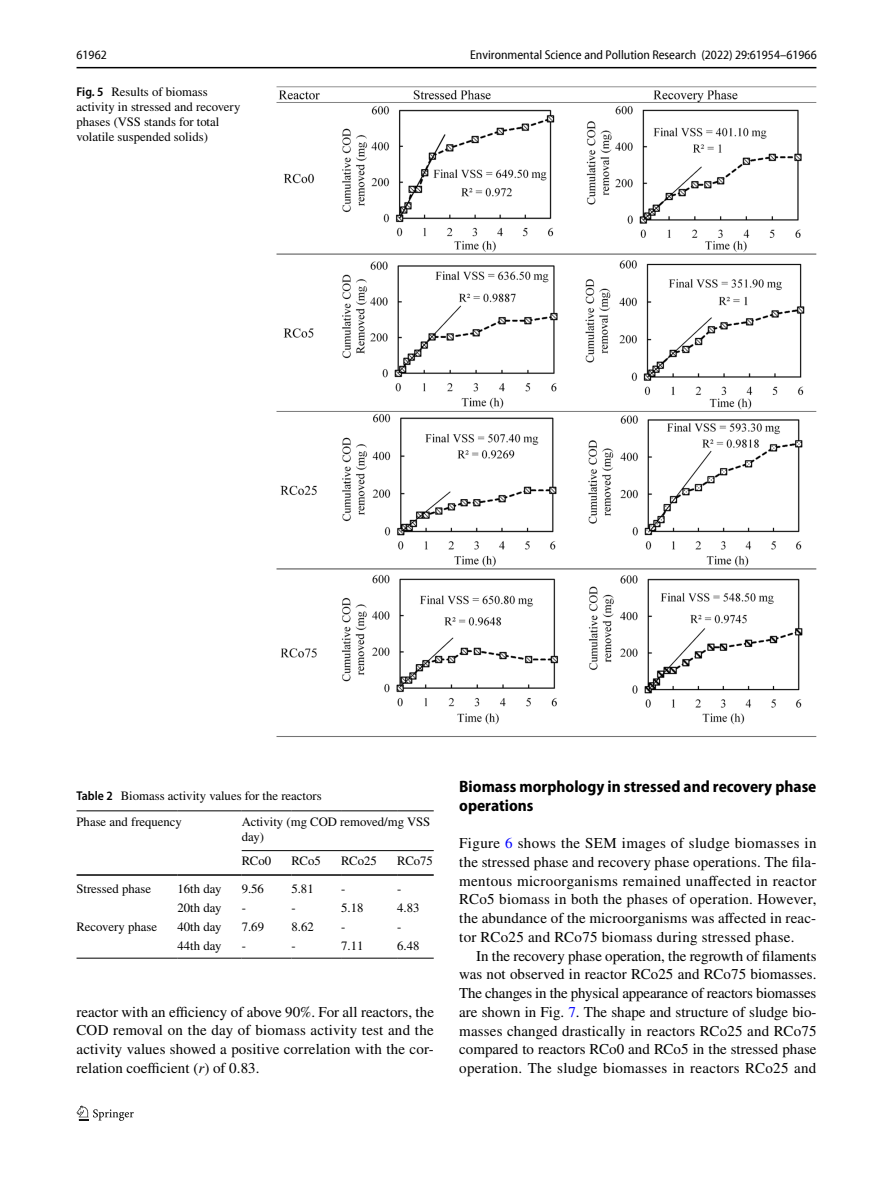
<style>
.page{position:relative;width:893px;height:1187px;background:#fff}
.page>*{position:absolute;margin:0;border:0;box-sizing:border-box;transform-origin:0 0}
.t1{font:700 semi-condensed 16.5px/18.8px "Myriad Pro";color:#000}
.t2{font:15px/18.8px "STIX";letter-spacing:.02em;color:#000;text-align:justify}
.t3{font:12.75px/15px "STIX";color:#000}
.t4{font:semi-condensed 12.75px "Myriad Pro Unic";color:#000}
.s1{font-family:"Myriad Pro";font-weight:600;font-stretch:semi-condensed}
.s2{font-style:italic}
.s3{color:#00f}
</style>
<div class="page">
<hr style="left:77px;top:67px;width:739px;height:1px;background:#000">
<img style="left:276px;top:87px;width:540px;height:650px">
<hr style="left:77px;top:810px;width:100px;height:1px;background:#000">
<hr style="left:177px;top:810px;width:65px;height:1px;background:#000">
<hr style="left:77px;top:874px;width:100px;height:1px;background:#000">
<hr style="left:177px;top:874px;width:65px;height:1px;background:#000">
<hr style="left:242px;top:810px;width:49px;height:1px;background:#000">
<hr style="left:291px;top:810px;width:50px;height:1px;background:#000">
<hr style="left:341px;top:810px;width:56px;height:1px;background:#000">
<hr style="left:397px;top:810px;width:37px;height:1px;background:#000">
<hr style="left:242px;top:874px;width:49px;height:1px;background:#000">
<hr style="left:291px;top:874px;width:50px;height:1px;background:#000">
<hr style="left:341px;top:874px;width:56px;height:1px;background:#000">
<hr style="left:397px;top:874px;width:37px;height:1px;background:#000">
<hr style="left:77px;top:957px;width:100px;height:1px;background:#000">
<hr style="left:177px;top:957px;width:65px;height:1px;background:#000">
<hr style="left:242px;top:957px;width:49px;height:1px;background:#000">
<hr style="left:291px;top:957px;width:50px;height:1px;background:#000">
<hr style="left:341px;top:957px;width:56px;height:1px;background:#000">
<hr style="left:397px;top:957px;width:37px;height:1px;background:#000">
<hr style="left:242px;top:850px;width:192px;height:1px;background:#000">
<svg style="left:77px;top:1105px;width:57px;height:15px"></svg>
<p class="t4" style="left:77px;top:50px;width:32px">61962</p>
<p class="t4" style="left:470px;top:50px;width:348px">Environmental Science and Pollution Research (2022) 29:61954–61966</p>
<p class="t3" style="left:77px;top:85px;width:165px"><span class="s1">Fig. 5</span> Results of biomass activity in stressed and recovery phases (VSS stands for total volatile suspended solids)</p>
<p class="t3" style="left:77px;top:784px;width:247px;line-height:25.5px"><span class="s1">Table 2</span> Biomass activity values for the reactors<br>Phase and frequency</p>
<p class="t3" style="left:242px;top:814px;width:190px">Activity (mg COD removed/mg VSS day)</p>
<p class="t3" style="left:242px;top:854px;width:31px">RCo0</p>
<p class="t3" style="left:291px;top:854px;width:31px">RCo5</p>
<p class="t3" style="left:341px;top:854px;width:37px">RCo25</p>
<p class="t3" style="left:397px;top:854px;width:37px">RCo75</p>
<p class="t3" style="left:77px;top:882px;width:76px">Stressed phase</p>
<p class="t3" style="left:177px;top:882px;width:46px">16th day</p>
<p class="t3" style="left:242px;top:882px;width:24px">9.56</p>
<p class="t3" style="left:291px;top:882px;width:24px">5.81</p>
<p class="t3" style="left:341px;top:882px;width:6px">-</p>
<p class="t3" style="left:397px;top:882px;width:6px">-</p>
<p class="t3" style="left:177px;top:901px;width:46px">20th day</p>
<p class="t3" style="left:242px;top:901px;width:6px">-</p>
<p class="t3" style="left:291px;top:901px;width:6px">-</p>
<p class="t3" style="left:341px;top:901px;width:24px">5.18</p>
<p class="t3" style="left:397px;top:901px;width:24px">4.83</p>
<p class="t3" style="left:77px;top:919px;width:82px">Recovery phase</p>
<p class="t3" style="left:177px;top:919px;width:46px">40th day</p>
<p class="t3" style="left:242px;top:919px;width:24px">7.69</p>
<p class="t3" style="left:291px;top:919px;width:24px">8.62</p>
<p class="t3" style="left:341px;top:919px;width:6px">-</p>
<p class="t3" style="left:397px;top:919px;width:6px">-</p>
<p class="t3" style="left:177px;top:938px;width:46px">44th day</p>
<p class="t3" style="left:242px;top:938px;width:6px">-</p>
<p class="t3" style="left:291px;top:938px;width:6px">-</p>
<p class="t3" style="left:341px;top:938px;width:24px">7.11</p>
<p class="t3" style="left:397px;top:938px;width:24px">6.48</p>
<p class="t2" style="left:77px;top:1003px;width:359px">reactor with an efficiency of above 90%. For all reactors, the COD removal on the day of biomass activity test and the activity values showed a positive correlation with the cor&shy;relation coefficient (<span class="s2">r</span>) of 0.83.</p>
<p class="t1" style="left:459px;top:777px;width:359px">Biomass morphology in stressed and recovery phase operations</p>
<p class="t2" style="left:459px;top:834px;width:359px">Figure <span class="s3">6</span> shows the SEM images of sludge biomasses in the stressed phase and recovery phase operations. The fila&shy;mentous microorganisms remained unaffected in reactor RCo5 biomass in both the phases of operation. However, the abundance of the microorganisms was affected in reac&shy;tor RCo25 and RCo75 biomass during stressed phase.</p>
<p class="t2" style="left:459px;top:947px;width:359px;text-indent:17px">In the recovery phase operation, the regrowth of filaments was not observed in reactor RCo25 and RCo75 biomasses.<br>The changes in the physical appearance of reactors biomasses are shown in Fig. <span class="s3">7</span>. The shape and structure of sludge bio&shy;masses changed drastically in reactors RCo25 and RCo75 compared to reactors RCo0 and RCo5 in the stressed phase operation. The sludge biomasses in reactors RCo25 and</p>
</div>
